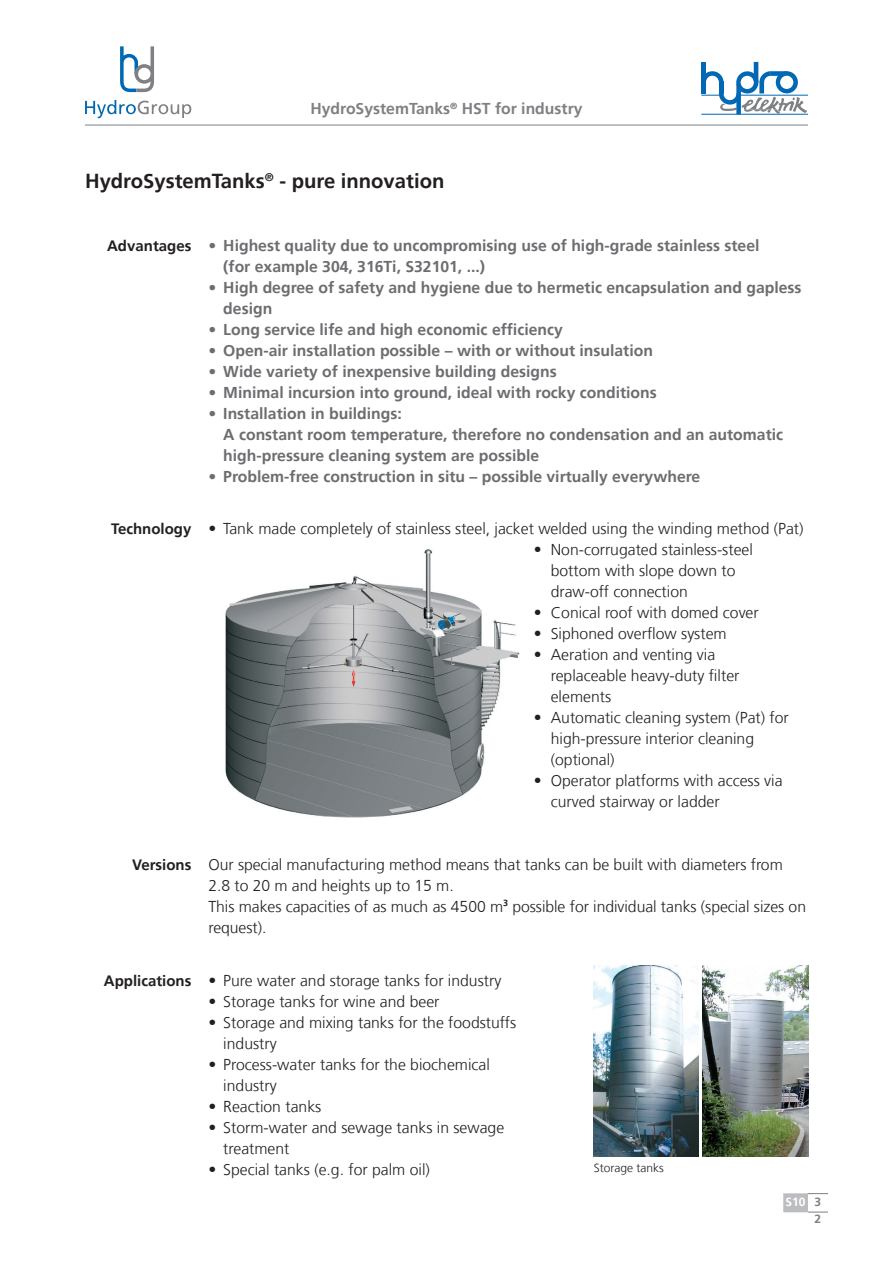
<style>
.page{position:relative;width:893px;height:1263px;background:#fff}
.page>*{position:absolute;margin:0;border:0;box-sizing:border-box;transform-origin:0 0}
.t1{font:700 20.25px "Frutiger";color:#231f20}
.t2{font:300 15.75px/21px "Frutiger";color:#231f20}
.t3{font:700 15.75px/21px "Frutiger";color:#6c6d70}
.t4{font:700 15.75px "Frutiger";color:#7e8083}
.t5{font:700 15px "Frutiger";color:#231f20}
.t6{font:300 12px "Frutiger";color:#231f20}
.t7{font:700 12px "Frutiger";color:#fff}
.t8{font:700 12px "Frutiger";color:#7e8083}
.s1{color:#7e8083}
</style>
<div class="page">
<svg style="left:85px;top:100px;width:106px;height:18px"></svg>
<svg style="left:120px;top:46px;width:34px;height:46px"></svg>
<div style="left:783px;top:1193px;width:25px;height:19px;background:#bcbdc0;border:2px solid #bcbdc0"></div>
<svg style="left:808px;top:1212px;width:20px;height:1px"></svg>
<svg style="left:808px;top:1193px;width:20px;height:1px"></svg>
<svg style="left:701px;top:62px;width:106px;height:52px"></svg>
<hr style="left:741px;top:95px;width:67px;height:1px;background:#0168b3">
<hr style="left:701px;top:114px;width:107px;height:1px;background:#0168b3">
<hr style="left:85px;top:125px;width:723px;height:1px;background:#7e8083">
<img style="left:225px;top:549px;width:295px;height:269px">
<img style="left:594px;top:965px;width:104px;height:192px">
<img style="left:703px;top:965px;width:105px;height:191px">
<p class="t4" style="left:310px;top:99px;width:274px">HydroSystemTanks<sup>®</sup> HST for industry</p>
<p class="t1" style="left:85px;top:169px;width:361px">HydroSystemTanks<sup>®</sup> - pure innovation</p>
<p class="t5" style="left:107px;top:237px;width:86px">Advantages</p>
<p class="t5" style="left:111px;top:520px;width:82px">Technology</p>
<p class="t3" style="left:223px;top:235px;width:538px;text-indent:-15px">• Highest quality due to uncompromising use of high-grade stainless steel (for example 304, 316Ti, S32101, ...)</p>
<p class="t3" style="left:223px;top:277px;width:580px;text-indent:-15px">• High degree of safety and hygiene due to hermetic encapsulation and gapless design</p>
<p class="t3" style="left:208px;top:319px;width:356px">• Long service life and high economic efficiency</p>
<p class="t3" style="left:208px;top:340px;width:446px">• Open-air installation possible – with or without insulation</p>
<p class="t3" style="left:208px;top:361px;width:350px">• Wide variety of inexpensive building designs</p>
<p class="t3" style="left:208px;top:382px;width:450px">• Minimal incursion into ground, ideal with rocky conditions</p>
<p class="t3" style="left:223px;top:402px;width:561px;text-indent:-15px">• Installation in buildings:<br>A constant room temperature, therefore no condensation and an automatic high-pressure cleaning system are possible</p>
<p class="t3" style="left:208px;top:465px;width:493px">• Problem-free construction in situ – possible virtually everywhere</p>
<p class="t2" style="left:208px;top:518px;width:597px">• Tank made completely of stainless steel, jacket welded using the winding method (Pat)</p>
<p class="t2" style="left:551px;top:539px;width:204px;text-indent:-17px">• Non-corrugated stainless-steel bottom with slope down to draw-off connection</p>
<p class="t2" style="left:534px;top:602px;width:227px">• Conical roof with domed cover</p>
<p class="t2" style="left:534px;top:623px;width:194px">• Siphoned overflow system</p>
<p class="t2" style="left:551px;top:644px;width:190px;text-indent:-17px">• Aeration and venting via replaceable heavy-duty filter elements</p>
<p class="t2" style="left:551px;top:707px;width:239px;text-indent:-17px">• Automatic cleaning system (Pat) for high-pressure interior cleaning (optional)</p>
<p class="t2" style="left:551px;top:770px;width:233px;text-indent:-17px">• Operator platforms with access via curved stairway or ladder</p>
<p class="t5" style="left:132px;top:856px;width:61px">Versions</p>
<p class="t5" style="left:104px;top:972px;width:89px">Applications</p>
<p class="t2" style="left:208px;top:854px;width:599px">Our special manufacturing method means that tanks can be built with diameters from 2.8 to 20 m and heights up to 15 m.<br>This makes capacities of as much as 4500 m<sup>3</sup> possible for individual tanks (special sizes on request).</p>
<p class="t2" style="left:208px;top:970px;width:294px">• Pure water and storage tanks for industry</p>
<p class="t2" style="left:208px;top:991px;width:233px">• Storage tanks for wine and beer</p>
<p class="t2" style="left:223px;top:1012px;width:294px;text-indent:-15px">• Storage and mixing tanks for the foodstuffs industry</p>
<p class="t2" style="left:223px;top:1054px;width:268px;text-indent:-15px">• Process-water tanks for the biochemical industry</p>
<p class="t2" style="left:208px;top:1096px;width:114px">• Reaction tanks</p>
<p class="t2" style="left:223px;top:1117px;width:282px;text-indent:-15px">• Storm-water and sewage tanks in sewage treatment</p>
<p class="t2" style="left:208px;top:1159px;width:223px">• Special tanks (e.g. for palm oil)</p>
<p class="t6" style="left:594px;top:1161px;width:72px">Storage tanks</p>
<p class="t7" style="left:786px;top:1195px;width:37px">S10 <span class="s1">3</span></p>
<p class="t8" style="left:815px;top:1211px;width:8px">2</p>
</div>
